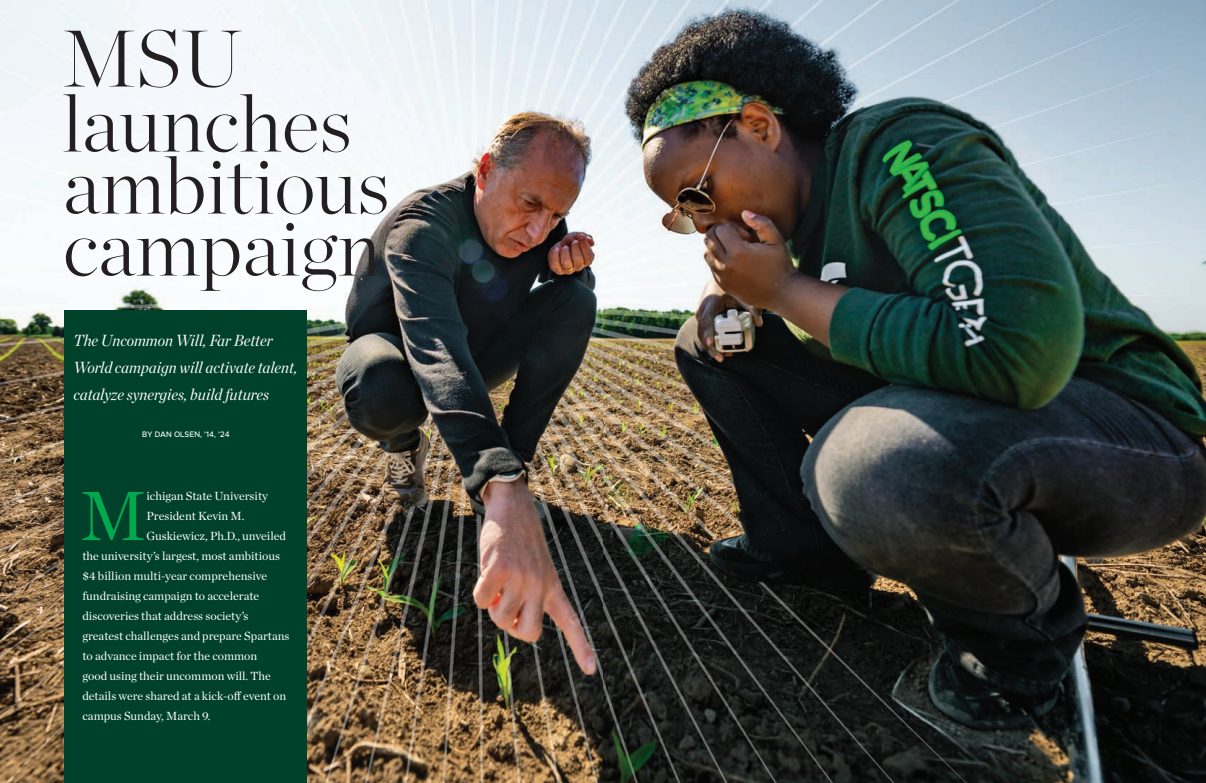
<style>
.page{position:relative;width:1206px;height:783px;background:#fff}
.page>*{position:absolute;margin:0;border:0;box-sizing:border-box;transform-origin:0 0}
.t1{font:200 80px/63px "Chronicle Display";color:#231f20}
.t2{font:71px "Chronicle Deck";color:#00a84e}
.t3{font:italic 16px/27px "Chronicle Display";color:#fff;scale:.95 1}
.t4{font:12px "Chronicle Deck";color:#fff}
.t5{font:500 8px "Metropolis";letter-spacing:.01em;color:#fff;scale:.95 1}
</style>
<div class="page">
<img style="left:0;top:0;width:1206px;height:783px">
<div style="left:64px;top:310px;width:244px;height:473px;background:#00412c"></div>
<hr style="left:639px;top:734px;width:504px;height:1px;background:#231f20">
<h1 class="t1" style="left:63px;top:21px;width:328px">MSU launches ambitious campaign</h1>
<h3 class="t3" style="left:74px;top:325px;width:237px">The Uncommon Will, Far Better<br>World campaign will activate talent, catalyze synergies, build futures</h3>
<p class="t5" style="left:142px;top:429px;width:93px">BY DAN OLSEN, ’14, ’24</p>
<h2 class="t2" style="left:80px;top:462px;width:68px">M</h2>
<p class="t4" style="left:147px;top:487px;width:123px">ichigan State University</p>
<p class="t4" style="left:147px;top:507px;width:100px">President Kevin M.</p>
<p class="t4" style="left:147px;top:527px;width:141px">Guskiewicz, Ph.D., unveiled</p>
<p class="t4" style="left:83px;top:547px;width:199px">the university’s largest, most ambitious</p>
<p class="t4" style="left:83px;top:567px;width:186px">$4 billion multi-year comprehensive</p>
<p class="t4" style="left:83px;top:587px;width:178px">fundraising campaign to accelerate</p>
<p class="t4" style="left:83px;top:607px;width:167px">discoveries that address society’s</p>
<p class="t4" style="left:83px;top:627px;width:208px">greatest challenges and prepare Spartans</p>
<p class="t4" style="left:83px;top:647px;width:176px">to advance impact for the common</p>
<p class="t4" style="left:83px;top:667px;width:190px">good using their uncommon will. The</p>
<p class="t4" style="left:83px;top:687px;width:205px">details were shared at a kick-off event on</p>
<p class="t4" style="left:83px;top:707px;width:130px">campus Sunday, March 9.</p>
</div>
